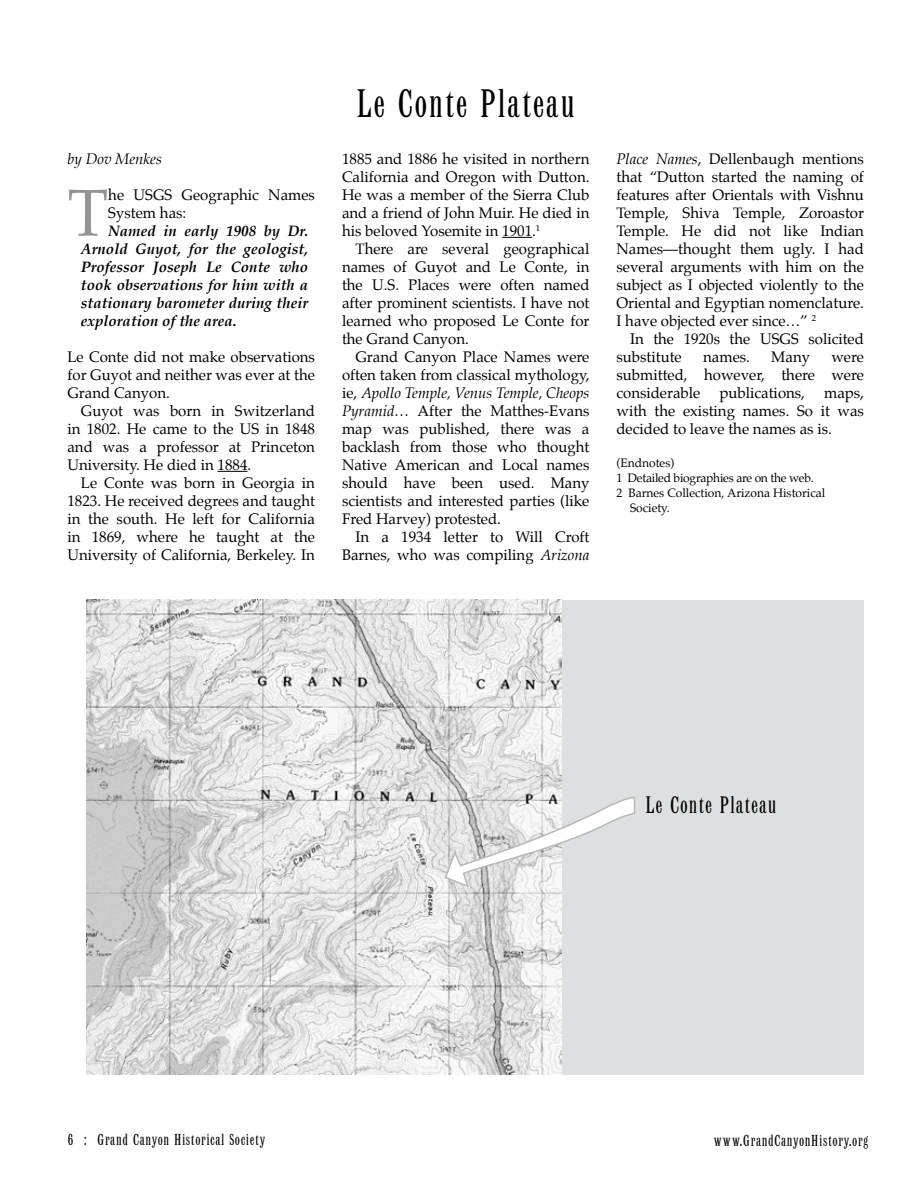
<style>
.page{position:relative;width:918px;height:1188px;background:#fff}
.page>*{position:absolute;margin:0;border:0;box-sizing:border-box;transform-origin:0 0}
.t1{font:66.6px "Palatino";color:#939598}
.t2{font:condensed 40.5px "Latin";letter-spacing:.04em;color:#000;scale:1.11 1}
.t3{font:condensed 24.3px "Latin";letter-spacing:.04em;color:#000;scale:1.11 1}
.t4{font:condensed 16.2px "Latin";letter-spacing:.04em;color:#000;scale:1.11 1}
.t5{font:15px/18px "Palatino";color:#000;text-align:justify}
.t6{font:italic 700 15px/18px "Palatino";color:#000;text-align:justify}
.t7{font:italic 15px "Palatino";color:#000}
.t8{font:12px "Palatino";color:#000}
.t9{font:12px "Palatino";letter-spacing:-.02em;color:#000}
.s1{font-style:italic}
</style>
<div class="page">
<div style="left:561px;top:600px;width:303px;height:475px;background:#dedfe0"></div>
<hr style="left:218px;top:471px;width:30px;height:1px;background:#000">
<hr style="left:502px;top:237px;width:30px;height:1px;background:#000">
<img style="left:86px;top:599px;width:476px;height:476px">
<svg style="left:444px;top:796px;width:192px;height:93px"></svg>
<p class="t7" style="left:68px;top:147px;width:96px">by Dov Menkes</p>
<h1 class="t1" style="left:68px;top:158px;width:42px">T</h1>
<p class="t5" style="left:108px;top:186px;width:208px">he USGS Geographic Names<br>System has:</p>
<p class="t6" style="left:81px;top:222px;width:229px;text-indent:27px">Named in early 1908 by Dr.<br>Arnold Guyot, for the geologist, Professor Joseph Le Conte who took observations for him with a stationary barometer during their exploration of the area.</p>
<p class="t5" style="left:67px;top:348px;width:249px">Le Conte did not make observations for Guyot and neither was ever at the Grand Canyon.</p>
<p class="t5" style="left:67px;top:402px;width:249px;text-indent:14px">Guyot was born in Switzerland in 1802. He came to the US in 1848 and was a professor at Princeton University. He died in 1884.</p>
<p class="t5" style="left:67px;top:474px;width:249px;text-indent:14px">Le Conte was born in Georgia in 1823. He received degrees and taught in the south. He left for California in 1869, where he taught at the University of California, Berkeley. In</p>
<h2 class="t2" style="left:357px;top:81px;width:197px">Le Conte Plateau</h2>
<p class="t5" style="left:342px;top:150px;width:249px">1885 and 1886 he visited in northern California and Oregon with Dutton.<br>He was a member of the Sierra Club and a friend of John Muir. He died in his beloved Yosemite in 1901.<sup>1</sup></p>
<p class="t5" style="left:342px;top:240px;width:249px;text-indent:14px">There are several geographical names of Guyot and Le Conte, in the U.S. Places were often named after prominent scientists. I have not learned who proposed Le Conte for the Grand Canyon.</p>
<p class="t5" style="left:342px;top:348px;width:249px;text-indent:14px">Grand Canyon Place Names were often taken from classical mythology, ie, <span class="s1">Apollo Temple, Venus Temple, Cheops Pyramid…</span> After the Matthes-Evans map was published, there was a backlash from those who thought Native American and Local names should have been used. Many scientists and interested parties (like Fred Harvey) protested.</p>
<p class="t5" style="left:342px;top:528px;width:249px;text-align:right">In a 1934 letter to Will Croft<br>Barnes, who was compiling <span class="s1">Arizona</span></p>
<p class="t5" style="left:616px;top:150px;width:249px"><span class="s1">Place Names</span>, Dellenbaugh mentions that “Dutton started the naming of features after Orientals with Vishnu Temple, Shiva Temple, Zoroastor Temple. He did not like Indian Names—thought them ugly. I had several arguments with him on the subject as I objected violently to the Oriental and Egyptian nomenclature.<br>I have objected ever since…” <sup>2</sup></p>
<p class="t5" style="left:616px;top:330px;width:249px;text-indent:14px">In the 1920s the USGS solicited substitute</p>
<p class="t5" style="left:703px;top:348px;width:48px">names.</p>
<p class="t5" style="left:771px;top:348px;width:40px">Many</p>
<p class="t5" style="left:616px;top:348px;width:249px;text-indent:215px">were submitted, however, there were considerable</p>
<p class="t5" style="left:720px;top:384px;width:87px">publications,</p>
<p class="t5" style="left:616px;top:384px;width:249px;text-indent:208px">maps, with the existing names. So it was decided to leave the names as is.</p>
<p class="t8" style="left:616px;top:453px;width:59px">(Endnotes)</p>
<p class="t9" style="left:616px;top:468px;width:199px">1 Detailed biographies are on the web.</p>
<p class="t8" style="left:616px;top:483px;width:210px">2 Barnes Collection, Arizona Historical</p>
<p class="t8" style="left:630px;top:498px;width:41px">Society.</p>
<h3 class="t3" style="left:646px;top:791px;width:119px">Le Conte Plateau</h3>
<p class="t4" style="left:68px;top:1131px;width:180px">6 : Grand Canyon Historical Society</p>
<p class="t4" style="left:713px;top:1131px;width:141px">www.GrandCanyonHistory.org</p>
</div>
